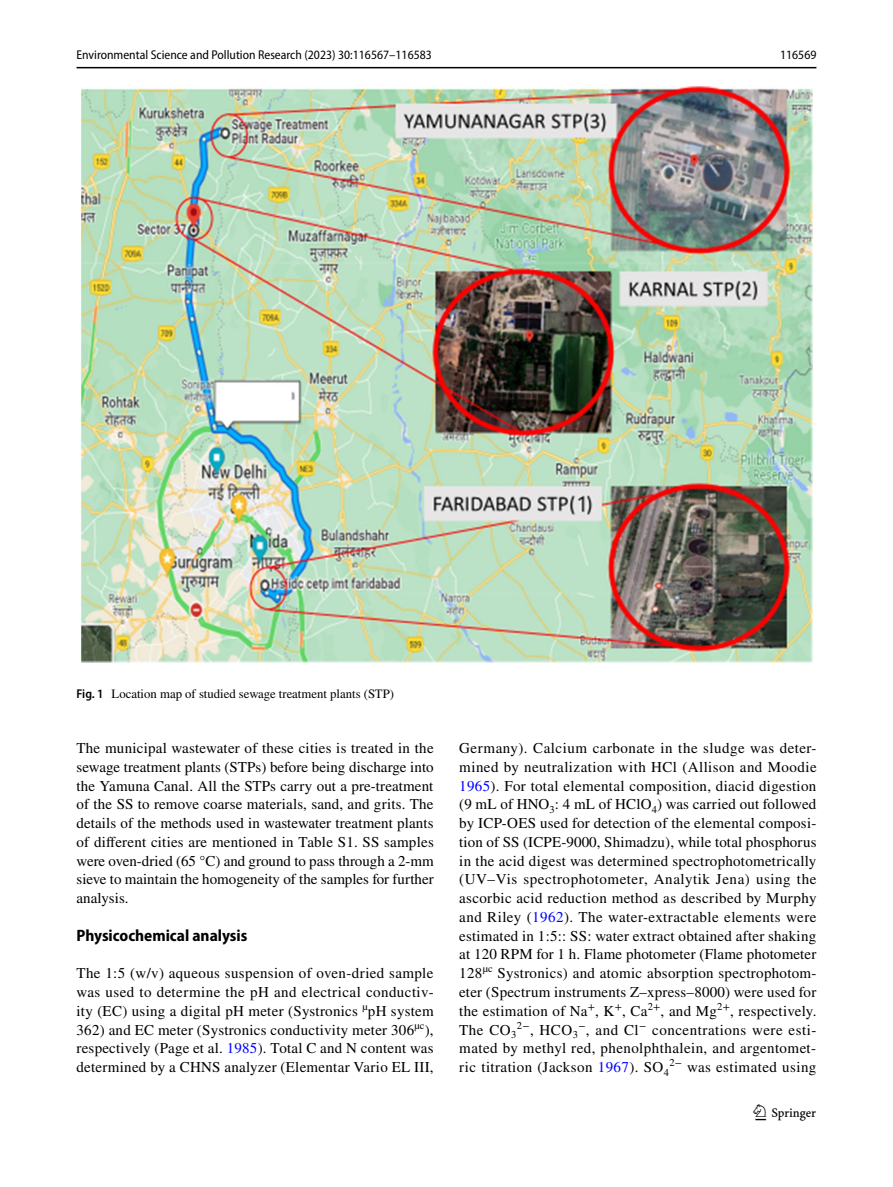
<style>
.page{position:relative;width:893px;height:1187px;background:#fff}
.page>*{position:absolute;margin:0;border:0;box-sizing:border-box;transform-origin:0 0}
.t1{font:22.5px "Springnew Regular 3";color:#000}
.t2{font:700 semi-condensed 16.5px "Myriad Pro";color:#000}
.t3{font:15px/18.8px "STIX";letter-spacing:.015em;color:#000;text-align:justify}
.t4{font:semi-condensed 12.75px "Myriad Pro";color:#000}
.t5{font:12.75px "STIX";color:#000}
.s1{font-family:"Myriad Pro";font-weight:600;font-stretch:semi-condensed}
.s2{color:#00f}
</style>
<div class="page">
<hr style="left:77px;top:67px;width:739px;height:1px;background:#000">
<img style="left:81px;top:87px;width:731px;height:575px">
<p class="t4" style="left:77px;top:48px;width:357px">Environmental Science and Pollution Research (2023) 30:116567–116583</p>
<p class="t4" style="left:780px;top:48px;width:38px">116569</p>
<p class="t5" style="left:77px;top:684px;width:319px"><span class="s1">Fig. 1</span> Location map of studied sewage treatment plants (STP)</p>
<p class="t3" style="left:77px;top:739px;width:359px">The municipal wastewater of these cities is treated in the sewage treatment plants (STPs) before being discharge into the Yamuna Canal. All the STPs carry out a pre-treatment of the SS to remove coarse materials, sand, and grits. The details of the methods used in wastewater treatment plants of different cities are mentioned in Table S1. SS samples were oven-dried (65 °C) and ground to pass through a 2-mm sieve to maintain the homogeneity of the samples for further analysis.</p>
<p class="t2" style="left:77px;top:925px;width:172px">Physicochemical analysis</p>
<p class="t3" style="left:77px;top:964px;width:359px">The 1:5 (w/v) aqueous suspension of oven-dried sample was used to determine the pH and electrical conductiv&shy;ity (EC) using a digital pH meter (Systronics <sup>µ</sup>pH system 362) and EC meter (Systronics conductivity meter 306<sup>µc</sup>), respectively (Page et al. <span class="s2">1985</span>). Total C and N content was determined by a CHNS analyzer (Elementar Vario EL III,</p>
<p class="t3" style="left:459px;top:739px;width:359px">Germany). Calcium carbonate in the sludge was deter&shy;mined by neutralization with HCl (Allison and Moodie <span class="s2">1965</span>). For total elemental composition, diacid digestion (9 mL of HNO<sub>3</sub>: 4 mL of HClO<sub>4</sub>) was carried out followed by ICP-OES used for detection of the elemental composi&shy;tion of SS (ICPE-9000, Shimadzu), while total phosphorus in the acid digest was determined spectrophotometrically (UV–Vis spectrophotometer, Analytik Jena) using the ascorbic acid reduction method as described by Murphy and Riley (<span class="s2">1962</span>). The water-extractable elements were estimated in 1:5:: SS: water extract obtained after shaking at 120 RPM for 1 h. Flame photometer (Flame photometer 128<sup>µc</sup> Systronics) and atomic absorption spectrophotom&shy;eter (Spectrum instruments Z–xpress–8000) were used for the estimation of Na<sup>+</sup>, K<sup>+</sup>, Ca<sup>2+</sup>, and Mg<sup>2+</sup>, respectively.<br>The CO<sub>3</sub><sup>2−</sup>, HCO<sub>3</sub><sup>−</sup>, and Cl<sup>−</sup> concentrations were esti&shy;mated by methyl red, phenolphthalein, and argentomet&shy;ric titration (Jackson <span class="s2">1967</span>). SO<sub>4</sub><sup>2−</sup> was estimated using</p>
<h1 class="t1" style="left:755px;top:1104px;width:62px">1 3</h1>
</div>
